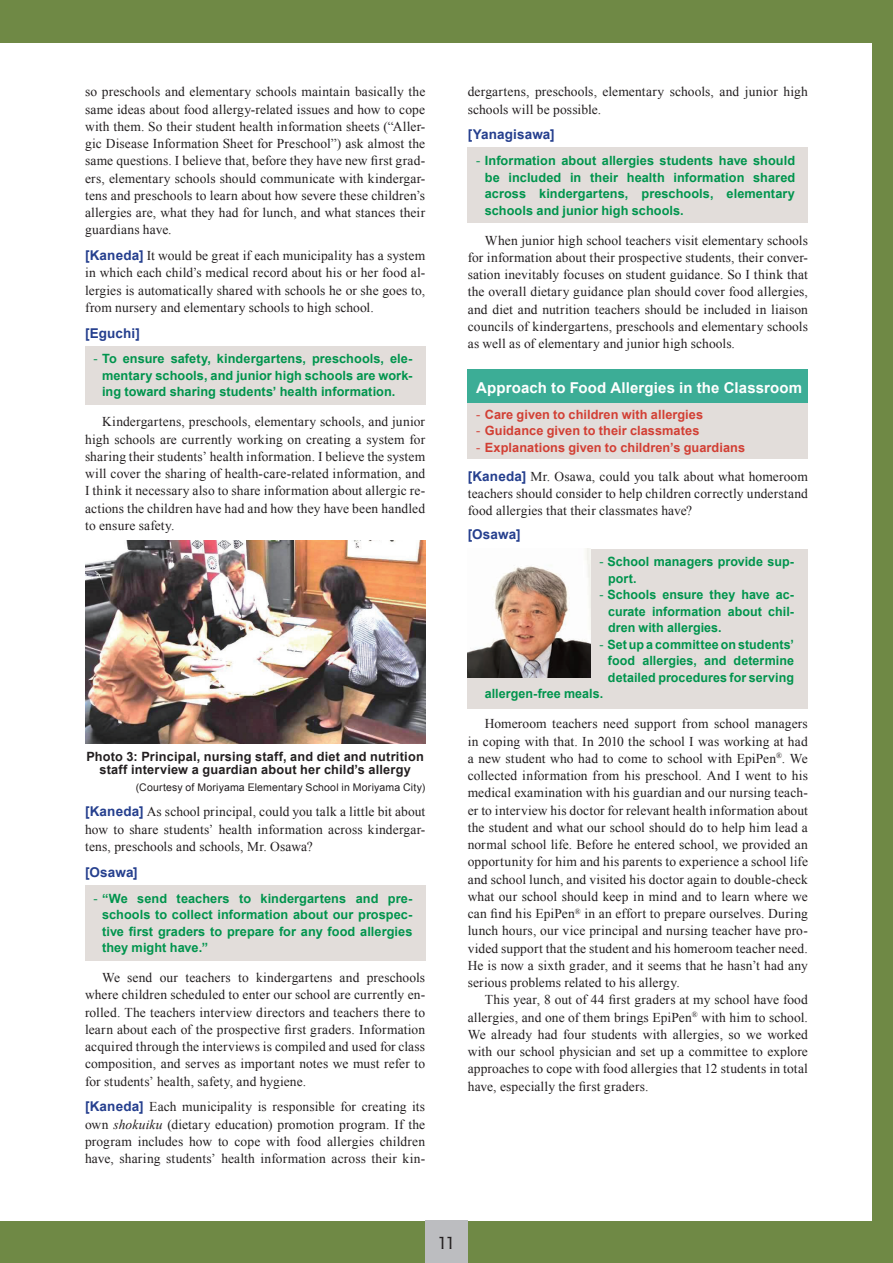
<style>
.page{position:relative;width:893px;height:1263px;background:#6f8945}
.page>*{position:absolute;margin:0;border:0;box-sizing:border-box;transform-origin:0 0}
.t1{font:15.75px "Hira Kaku Std W4 90 pv RKSJ H";color:#231f20}
.t2{font:700 15px "Arial";letter-spacing:.01em;color:#fff}
.t3{font:13.5px/17.2px "Times New Roman";letter-spacing:.01em;color:#231f20;text-align:justify}
.t4{font:700 13.5px "Arial";letter-spacing:.01em;color:#253f8e}
.t5{font:700 12.75px/16.5px "Arial";letter-spacing:.005em;color:#00944d;text-align:justify}
.t6{font:700 12.75px "Arial";letter-spacing:.005em;color:#d23f34}
.t7{font:700 12.75px/13.5px "Arial";letter-spacing:.015em;color:#231f20;text-align:center}
.t8{font:10.5px "Arial";letter-spacing:.015em;color:#231f20}
.s1{font-family:"Arial";font-weight:700;color:#253f8e}
.s2{font-weight:400}
.s3{font-style:italic}
</style>
<div class="page">
<div style="left:0;top:43px;width:872px;height:1177px;background:#fff"></div>
<div style="left:425px;top:1220px;width:43px;height:43px;background:#bcbdc0"></div>
<div style="left:85px;top:346px;width:340px;height:59px;background:#e2ddda"></div>
<img style="left:85px;top:540px;width:340px;height:203px">
<div style="left:85px;top:885px;width:340px;height:75px;background:#e2ddda"></div>
<div style="left:468px;top:148px;width:340px;height:75px;background:#e2ddda"></div>
<div style="left:468px;top:370px;width:340px;height:34px;background:#3cad96"></div>
<div style="left:468px;top:404px;width:340px;height:55px;background:#e2ddda"></div>
<div style="left:468px;top:549px;width:340px;height:159px;background:#e2ddda"></div>
<img style="left:468px;top:549px;width:122px;height:128px">
<p class="t3" style="left:85px;top:83px;width:342px">so preschools and elementary schools maintain basically the same ideas about food allergy-related issues and how to cope with them. So their student health information sheets (“Aller&shy;gic Disease Information Sheet for Preschool”) ask almost the same questions. I believe that, before they have new first grad&shy;ers, elementary schools should communicate with kindergar&shy;tens and preschools to learn about how severe these children’s allergies are, what they had for lunch, and what stances their guardians have.</p>
<p class="t3" style="left:85px;top:247px;width:342px"><span class="s1">[Kaneda]</span> It would be great if each municipality has a system in which each child’s medical record about his or her food al&shy;lergies is automatically shared with schools he or she goes to, from nursery and elementary schools to high school.</p>
<p class="t4" style="left:85px;top:325px;width:56px">[Eguchi]</p>
<p class="t5" style="left:102px;top:351px;width:312px;text-indent:-9px"><span class="s2">-</span> To ensure safety, kindergartens, preschools, ele&shy;mentary schools, and junior high schools are work&shy;ing toward sharing students’ health information.</p>
<p class="t3" style="left:85px;top:413px;width:342px;text-indent:17px">Kindergartens, preschools, elementary schools, and junior high schools are currently working on creating a system for sharing their students’ health information. I believe the system will cover the sharing of health-care-related information, and I think it necessary also to share information about allergic re&shy;actions the children have had and how they have been handled to ensure safety.</p>
<p class="t7" style="left:86px;top:750px;width:339px">Photo 3: Principal, nursing staff, and diet and nutrition staff interview a guardian about her child’s allergy</p>
<p class="t8" style="left:136px;top:781px;width:291px">(Courtesy of Moriyama Elementary School in Moriyama City)</p>
<p class="t3" style="left:85px;top:803px;width:342px"><span class="s1">[Kaneda]</span> As school principal, could you talk a little bit about how to share students’ health information across kindergar&shy;tens, preschools and schools, Mr. Osawa?</p>
<p class="t4" style="left:85px;top:864px;width:54px">[Osawa]</p>
<p class="t5" style="left:102px;top:890px;width:312px;text-indent:-9px"><span class="s2">-</span> “We send teachers to kindergartens and pre&shy;schools to collect information about our prospec&shy;tive first graders to prepare for any food allergies they might have.”</p>
<p class="t3" style="left:85px;top:969px;width:342px;text-indent:17px">We send our teachers to kindergartens and preschools where children scheduled to enter our school are currently en&shy;rolled. The teachers interview directors and teachers there to learn about each of the prospective first graders. Information acquired through the interviews is compiled and used for class composition, and serves as important notes we must refer to for students’ health, safety, and hygiene.</p>
<p class="t3" style="left:85px;top:1098px;width:342px"><span class="s1">[Kaneda]</span> Each municipality is responsible for creating its own <span class="s3">shokuiku</span> (dietary education) promotion program. If the program includes how to cope with food allergies children have, sharing students’ health information across their kin-</p>
<p class="t3" style="left:468px;top:83px;width:342px">dergartens, preschools, elementary schools, and junior high schools will be possible.</p>
<p class="t4" style="left:468px;top:127px;width:88px">[Yanagisawa]</p>
<p class="t5" style="left:485px;top:152px;width:312px;text-indent:-9px"><span class="s2">-</span> Information about allergies students have should be included in their health information shared across kindergartens, preschools, elementary schools and junior high schools.</p>
<p class="t3" style="left:468px;top:231px;width:342px;text-indent:17px">When junior high school teachers visit elementary schools for information about their prospective students, their conver&shy;sation inevitably focuses on student guidance. So I think that the overall dietary guidance plan should cover food allergies, and diet and nutrition teachers should be included in liaison councils of kindergartens, preschools and elementary schools as well as of elementary and junior high schools.</p>
<p class="t2" style="left:476px;top:379px;width:327px">Approach to Food Allergies in the Classroom</p>
<p class="t6" style="left:476px;top:407px;width:228px"><span class="s2">-</span> Care given to children with allergies</p>
<p class="t6" style="left:476px;top:424px;width:225px"><span class="s2">-</span> Guidance given to their classmates</p>
<p class="t6" style="left:476px;top:440px;width:270px"><span class="s2">-</span> Explanations given to children’s guardians</p>
<p class="t3" style="left:468px;top:467px;width:342px"><span class="s1">[Kaneda]</span> Mr. Osawa, could you talk about what homeroom teachers should consider to help children correctly understand food allergies that their classmates have?</p>
<p class="t4" style="left:468px;top:527px;width:54px">[Osawa]</p>
<p class="t5" style="left:608px;top:554px;width:188px;text-indent:-8px"><span class="s2">-</span> School managers provide sup&shy;port.</p>
<p class="t5" style="left:608px;top:587px;width:188px;text-indent:-8px"><span class="s2">-</span> Schools ensure they have ac&shy;curate information about chil&shy;dren with allergies.</p>
<p class="t5" style="left:599px;top:636px;width:196px"><span class="s2">-</span> Set up a committee on students’</p>
<p class="t5" style="left:608px;top:653px;width:188px">food allergies, and determine</p>
<p class="t5" style="left:608px;top:669px;width:188px">detailed procedures for serving</p>
<p class="t5" style="left:485px;top:686px;width:120px">allergen-free meals.</p>
<p class="t3" style="left:468px;top:715px;width:342px;text-indent:17px">Homeroom teachers need support from school managers in coping with that. In 2010 the school I was working at had a new student who had to come to school with EpiPen<sup>®</sup>. We collected information from his preschool. And I went to his medical examination with his guardian and our nursing teach&shy;er to interview his doctor for relevant health information about the student and what our school should do to help him lead a normal school life. Before he entered school, we provided an opportunity for him and his parents to experience a school life and school lunch, and visited his doctor again to double-check what our school should keep in mind and to learn where we can find his EpiPen<sup>®</sup> in an effort to prepare ourselves. During lunch hours, our vice principal and nursing teacher have pro&shy;vided support that the student and his homeroom teacher need.<br>He is now a sixth grader, and it seems that he hasn’t had any serious problems related to his allergy.</p>
<p class="t3" style="left:468px;top:991px;width:342px;text-indent:17px">This year, 8 out of 44 first graders at my school have food allergies, and one of them brings EpiPen<sup>®</sup> with him to school.<br>We already had four students with allergies, so we worked with our school physician and set up a committee to explore approaches to cope with food allergies that 12 students in total have, especially the first graders.</p>
<p class="t1" style="left:437px;top:1237px;width:20px">11</p>
</div>
